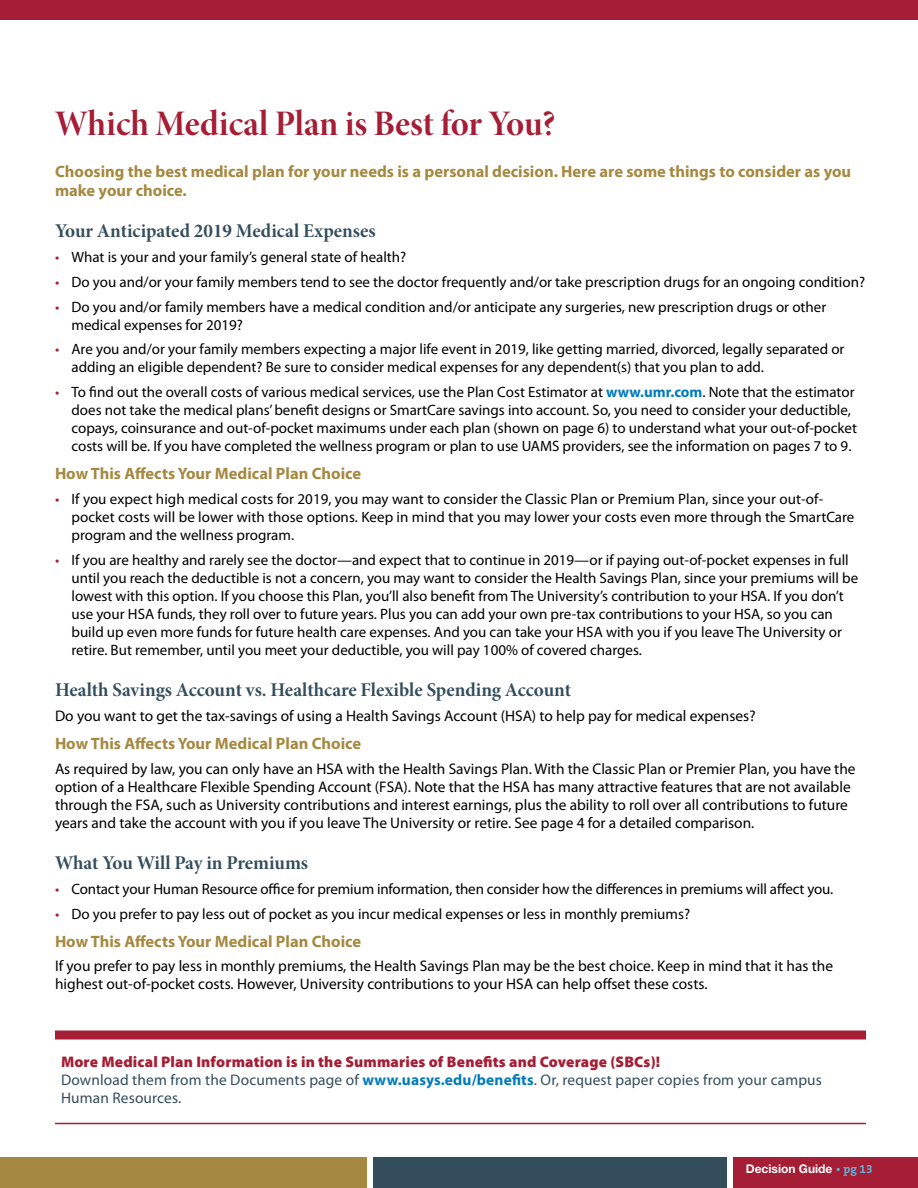
<style>
.page{position:relative;width:918px;height:1188px;background:#fff}
.page>*{position:absolute;margin:0;border:0;box-sizing:border-box;transform-origin:0 0}
.t1{font:36px "Minion Pro Bold Disp";color:#a51e36}
.t2{font:19.5px "Minion Pro Bold Subh";color:#334d5c}
.t3{font:700 16.5px/19.5px "Myriad Pro";color:#a68941}
.t4{font:15.3px/18px "Myriad Pro";color:#000}
.t5{font:15.3px/18px "Myriad Pro";letter-spacing:.01em;color:#334d5c}
.t6{font:15px/18px "Myriad Pro";color:#000}
.t7{font:700 12px "Helvetica Neue LT Std";color:#fff}
.s1{color:#a51e36}
.s2{font-weight:700;color:#007bbc}
.s3{font-weight:900;color:#a51e36}
.s4{font-family:"The Serif B W6";font-weight:600;color:#66b0d7}
.s5{font-family:"The Serif B W7";color:#66b0d7}
</style>
<div class="page">
<div style="left:733px;top:1157px;width:185px;height:31px;background:#a51e36"></div>
<div style="left:374px;top:1157px;width:353px;height:31px;background:#334d5c"></div>
<div style="left:0;top:1157px;width:367px;height:31px;background:#a68941"></div>
<div style="left:0;top:0;width:918px;height:20px;background:#a51e36"></div>
<div style="left:55px;top:1031px;width:811px;height:9px;background:#a51e36"></div>
<hr style="left:55px;top:1123px;width:811px;height:1px;background:#a51e36">
<h1 class="t1" style="left:55px;top:100px;width:502px">Which Medical Plan is Best for You?</h1>
<p class="t3" style="left:55px;top:161px;width:798px">Choosing the best medical plan for your needs is a personal decision. Here are some things to consider as you make your choice.</p>
<h2 class="t2" style="left:55px;top:218px;width:322px">Your Anticipated 2019 Medical Expenses</h2>
<p class="t6" style="left:55px;top:248px;width:353px"><span class="s1">•</span> What is your and your family’s general state of health?</p>
<p class="t6" style="left:55px;top:273px;width:812px"><span class="s1">•</span> Do you and/or your family members tend to see the doctor frequently and/or take prescription drugs for an ongoing condition?</p>
<p class="t6" style="left:72px;top:297px;width:756px;text-indent:-16px"><span class="s1">•</span> Do you and/or family members have a medical condition and/or anticipate any surgeries, new prescription drugs or other medical expenses for 2019?</p>
<p class="t6" style="left:72px;top:340px;width:774px;text-indent:-16px"><span class="s1">•</span> Are you and/or your family members expecting a major life event in 2019, like getting married, divorced, legally separated or adding an eligible dependent? Be sure to consider medical expenses for any dependent(s) that you plan to add.</p>
<p class="t6" style="left:72px;top:383px;width:787px;text-indent:-16px"><span class="s1">•</span> To find out the overall costs of various medical services, use the Plan Cost Estimator at <span class="s2">www.umr.com</span>. Note that the estimator does not take the medical plans’ benefit designs or SmartCare savings into account. So, you need to consider your deductible, copays, coinsurance and out-of-pocket maximums under each plan (shown on page 6) to understand what your out-of-pocket costs will be. If you have completed the wellness program or plan to use UAMS providers, see the information on pages 7 to 9.</p>
<p class="t3" style="left:55px;top:464px;width:308px">How This Affects Your Medical Plan Choice</p>
<p class="t6" style="left:72px;top:490px;width:784px;text-indent:-16px"><span class="s1">•</span> If you expect high medical costs for 2019, you may want to consider the Classic Plan or Premium Plan, since your out-of&shy;pocket costs will be lower with those options. Keep in mind that you may lower your costs even more through the SmartCare program and the wellness program.</p>
<p class="t6" style="left:72px;top:551px;width:788px;text-indent:-16px"><span class="s1">•</span> If you are healthy and rarely see the doctor—and expect that to continue in 2019—or if paying out-of-pocket expenses in full until you reach the deductible is not a concern, you may want to consider the Health Savings Plan, since your premiums will be lowest with this option. If you choose this Plan, you’ll also benefit from The University’s contribution to your HSA. If you don’t use your HSA funds, they roll over to future years. Plus you can add your own pre-tax contributions to your HSA, so you can build up even more funds for future health care expenses. And you can take your HSA with you if you leave The University or retire. But remember, until you meet your deductible, you will pay 100% of covered charges.</p>
<h2 class="t2" style="left:55px;top:677px;width:518px">Health Savings Account vs. Healthcare Flexible Spending Account</h2>
<p class="t4" style="left:55px;top:707px;width:702px">Do you want to get the tax-savings of using a Health Savings Account (HSA) to help pay for medical expenses?</p>
<p class="t3" style="left:55px;top:733px;width:308px">How This Affects Your Medical Plan Choice</p>
<p class="t4" style="left:55px;top:759px;width:802px">As required by law, you can only have an HSA with the Health Savings Plan. With the Classic Plan or Premier Plan, you have the option of a Healthcare Flexible Spending Account (FSA). Note that the HSA has many attractive features that are not available through the FSA, such as University contributions and interest earnings, plus the ability to roll over all contributions to future years and take the account with you if you leave The University or retire. See page 4 for a detailed comparison.</p>
<h2 class="t2" style="left:55px;top:850px;width:255px">What You Will Pay in Premiums</h2>
<p class="t6" style="left:55px;top:880px;width:780px"><span class="s1">•</span> Contact your Human Resource office for premium information, then consider how the differences in premiums will affect you.</p>
<p class="t6" style="left:55px;top:904px;width:637px"><span class="s1">•</span> Do you prefer to pay less out of pocket as you incur medical expenses or less in monthly premiums?</p>
<p class="t3" style="left:55px;top:931px;width:308px">How This Affects Your Medical Plan Choice</p>
<p class="t4" style="left:55px;top:957px;width:780px">If you prefer to pay less in monthly premiums, the Health Savings Plan may be the best choice. Keep in mind that it has the highest out-of-pocket costs. However, University contributions to your HSA can help offset these costs.</p>
<p class="t5" style="left:61px;top:1052px;width:762px"><span class="s3">More Medical Plan Information is in the Summaries of Benefits and Coverage (SBCs)!<br></span>Download them from the Documents page of <span class="s2">www.uasys.edu/benefits</span>. Or, request paper copies from your campus<br>Human Resources.</p>
<p class="t7" style="left:746px;top:1162px;width:128px">Decision Guide <span class="s4">•</span> <span class="s5">pg 13</span></p>
</div>
